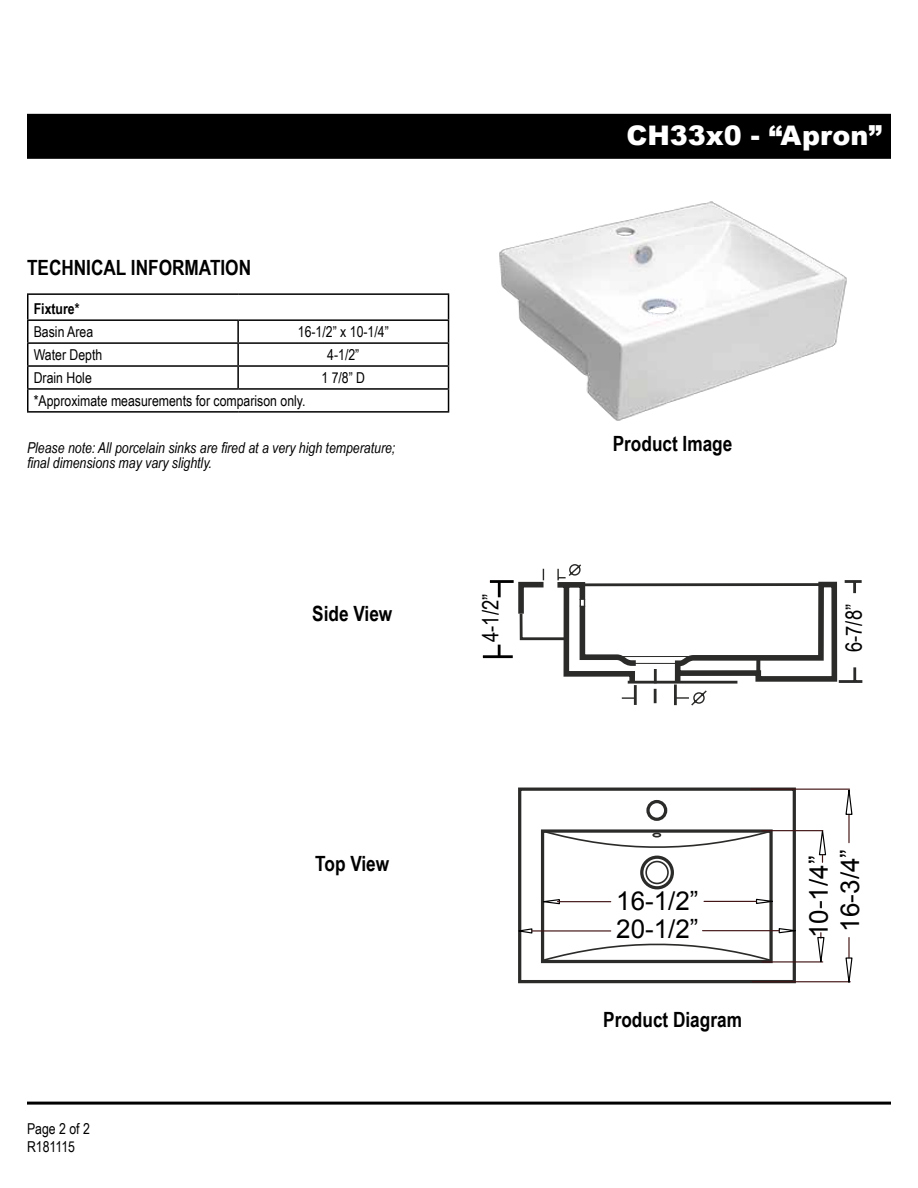
<style>
.page{position:relative;width:918px;height:1188px;background:#fff}
.page>*{position:absolute;margin:0;border:0;box-sizing:border-box;transform-origin:0 0}
.t1{font:900 27px "Arial";color:#fff}
.t2{font:26.1px "Arial";color:#000}
.t3{font:25.95px "Arial";color:#000}
.t4{font:22.35px "Arial Narrow";color:#000}
.t5{font:700 21px "Arial Narrow";color:#000}
.t6{font:15px/18px "Arial Narrow";color:#000}
.t7{font:italic 15px/15px "Arial Narrow";color:#000}
.t8{font:700 15px "Arial Narrow";color:#000}
</style>
<div class="page">
<div style="left:27px;top:114px;width:864px;height:45px;background:#000"></div>
<hr style="left:27px;top:1102px;width:864px;height:3px;background:#000">
<hr style="left:27px;top:293px;width:211px;height:2px;background:#000">
<hr style="left:238px;top:293px;width:211px;height:2px;background:#000">
<hr style="left:27px;top:319px;width:211px;height:2px;background:#000">
<hr style="left:238px;top:319px;width:211px;height:2px;background:#000">
<hr style="left:237px;top:321px;width:2px;height:21px;background:#000">
<hr style="left:27px;top:342px;width:211px;height:2px;background:#000">
<hr style="left:238px;top:342px;width:211px;height:2px;background:#000">
<hr style="left:237px;top:344px;width:2px;height:21px;background:#000">
<hr style="left:27px;top:365px;width:211px;height:2px;background:#000">
<hr style="left:238px;top:365px;width:211px;height:2px;background:#000">
<hr style="left:237px;top:367px;width:2px;height:21px;background:#000">
<hr style="left:27px;top:388px;width:211px;height:2px;background:#000">
<svg style="left:27px;top:295px;width:1px;height:116px"></svg>
<hr style="left:238px;top:388px;width:211px;height:2px;background:#000">
<svg style="left:448px;top:295px;width:1px;height:116px"></svg>
<hr style="left:27px;top:411px;width:211px;height:2px;background:#000">
<hr style="left:238px;top:411px;width:211px;height:2px;background:#000">
<img style="left:499px;top:201px;width:348px;height:220px">
<svg style="left:518px;top:787px;width:280px;height:197px"></svg>
<hr style="left:762px;top:830px;width:61px;height:1px;background:#421414">
<hr style="left:762px;top:961px;width:61px;height:2px;background:#421414">
<svg style="left:818px;top:830px;width:9px;height:32px"></svg>
<hr style="left:751px;top:789px;width:99px;height:1px;background:#421414">
<hr style="left:752px;top:981px;width:98px;height:1px;background:#421414">
<hr style="left:848px;top:814px;width:2px;height:29px;background:#421414">
<hr style="left:848px;top:938px;width:2px;height:20px;background:#421414">
<svg style="left:541px;top:829px;width:255px;height:133px"></svg>
<svg style="left:518px;top:928px;width:15px;height:6px"></svg>
<hr style="left:704px;top:901px;width:52px;height:1px;background:#421414">
<hr style="left:532px;top:930px;width:79px;height:2px;background:#421414">
<svg style="left:845px;top:789px;width:8px;height:27px"></svg>
<svg style="left:817px;top:933px;width:8px;height:30px"></svg>
<svg style="left:845px;top:957px;width:8px;height:26px"></svg>
<hr style="left:853px;top:667px;width:3px;height:15px;background:#2b2b2a">
<svg style="left:853px;top:583px;width:3px;height:10px"></svg>
<hr style="left:839px;top:680px;width:23px;height:3px;background:#2b2b2a">
<hr style="left:845px;top:580px;width:17px;height:3px;background:#2b2b2a">
<svg style="left:518px;top:564px;width:322px;height:142px"></svg>
<hr style="left:490px;top:580px;width:24px;height:3px;background:#000">
<hr style="left:483px;top:655px;width:30px;height:3px;background:#000">
<hr style="left:498px;top:582px;width:3px;height:15px;background:#000">
<svg style="left:498px;top:645px;width:3px;height:11px"></svg>
<h3 class="t5" style="left:27px;top:252px;width:226px">TECHNICAL INFORMATION</h3>
<p class="t8" style="left:34px;top:298px;width:47px">Fixture*</p>
<p class="t6" style="left:34px;top:322px;width:61px">Basin Area</p>
<p class="t6" style="left:298px;top:322px;width:92px">16-1/2” x 10-1/4”</p>
<p class="t6" style="left:34px;top:345px;width:70px">Water Depth</p>
<p class="t6" style="left:327px;top:345px;width:34px">4-1/2”</p>
<p class="t6" style="left:34px;top:368px;width:60px">Drain Hole</p>
<p class="t6" style="left:321px;top:368px;width:45px">1 7/8” D</p>
<p class="t6" style="left:34px;top:391px;width:273px">*Approximate measurements for comparison only.</p>
<p class="t7" style="left:27px;top:440px;width:370px">Please note: All porcelain sinks are fired at a very high temperature; final dimensions may vary slightly.</p>
<h3 class="t5" style="left:312px;top:598px;width:82px">Side View</h3>
<p class="t6" style="left:27px;top:1119px;width:64px">Page 2 of 2<br>R181115</p>
<h3 class="t5" style="left:315px;top:848px;width:76px">Top View</h3>
<h1 class="t1" style="left:626px;top:116px;width:257px">CH33x0 - “Apron”</h1>
<h3 class="t5" style="left:613px;top:428px;width:121px">Product Image</h3>
<h3 class="t4" style="left:474px;top:642px;width:50px;rotate:-90deg">4-1/2”</h3>
<h3 class="t4" style="left:837px;top:652px;width:50px;rotate:-90deg">6-7/8”</h3>
<h2 class="t2" style="left:616px;top:884px;width:84px">16-1/2”</h2>
<h2 class="t2" style="left:616px;top:912px;width:84px">20-1/2”</h2>
<h3 class="t5" style="left:603px;top:1004px;width:140px">Product Diagram</h3>
<h3 class="t3" style="left:802px;top:938px;width:84px;rotate:-90deg">10-1/4”</h3>
<h3 class="t3" style="left:833px;top:932px;width:84px;rotate:-90deg">16-3/4”</h3>
</div>
